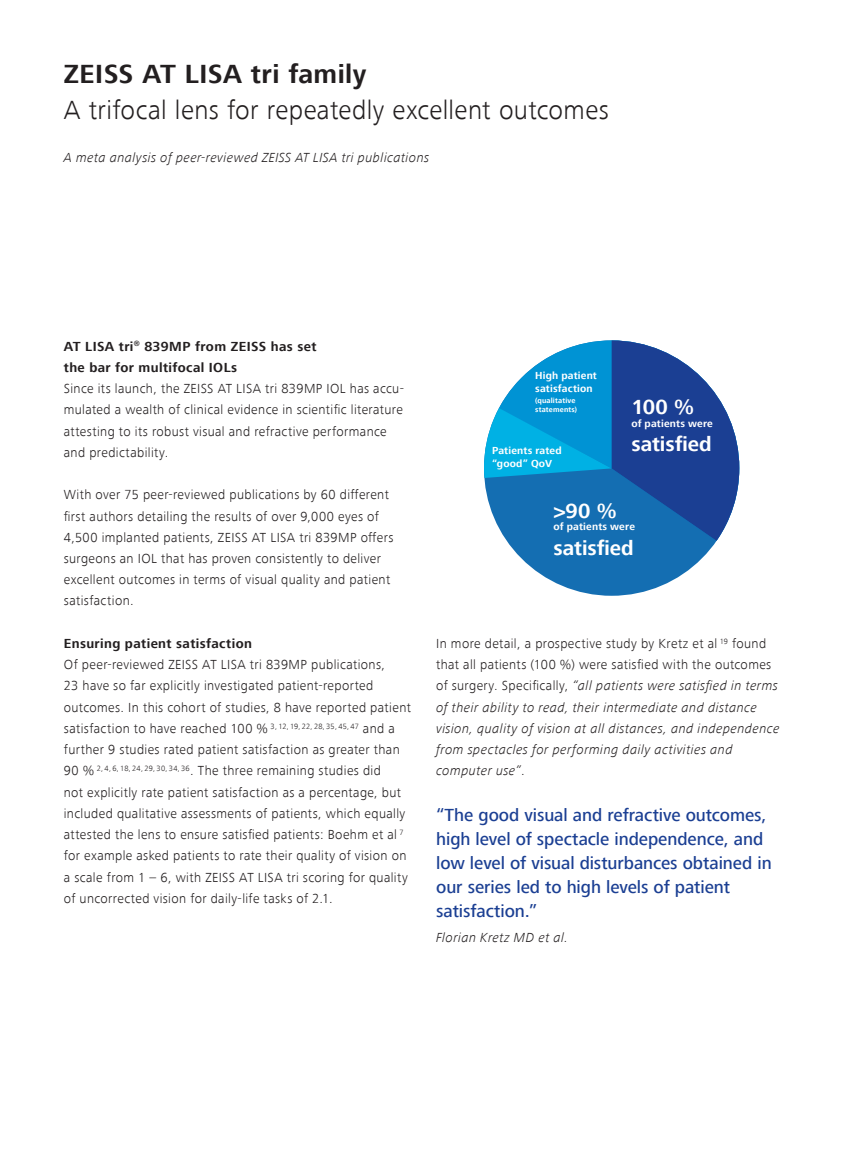
<style>
.page{position:relative;width:851px;height:1149px;background:#fff}
.page>*{position:absolute;margin:0;border:0;box-sizing:border-box;transform-origin:0 0}
.t1{font:300 27px "ZEISS Frutiger Next W1 G";letter-spacing:.015em;color:#231f20}
.t2{font:700 27px "ZEISS Frutiger Next W1 G";letter-spacing:.015em;color:#231f20}
.t3{font:700 21px "ZEISS Frutiger Next W1 G";color:#fff}
.t4{font:500 18px/24px "ZEISS Frutiger Next W1 G";letter-spacing:-.005em;color:#1b3f93}
.t5{font:300 13.5px/21.3px "ZEISS Frutiger Next W1 G";letter-spacing:.03em;color:#231f20}
.t6{font:italic 300 13.5px/21.1px "ZEISS Frutiger Next W1 G";letter-spacing:.03em;color:#231f20}
.t7{font:700 13.5px/21.1px "ZEISS Frutiger Next W1 G";letter-spacing:.03em;color:#231f20}
.t8{font:700 10.5px/12.6px "ZEISS Frutiger Next W1 G";letter-spacing:.02em;color:#fff}
.t9{font:700 7.5px/9px "ZEISS Frutiger Next W1 G";letter-spacing:.02em;color:#fff}
.s1{font-style:normal}
</style>
<div class="page">
<div style="left:484px;top:340px;width:255px;height:255px;background:#146eb2;border-radius:50%"></div>
<svg style="left:484px;top:340px;width:255px;height:200px"></svg>
<h1 class="t2" style="left:64px;top:59px;width:304px">ZEISS AT LISA tri family</h1>
<h1 class="t1" style="left:64px;top:95px;width:546px">A trifocal lens for repeatedly excellent outcomes</h1>
<p class="t6" style="left:64px;top:147px;width:367px">A meta analysis of peer-reviewed ZEISS AT LISA tri publications</p>
<p class="t7" style="left:64px;top:336px;width:254px">AT LISA tri<sup>®</sup> 839MP from ZEISS has set the bar for multifocal IOLs</p>
<p class="t5" style="left:64px;top:378px;width:341px">Since its launch, the ZEISS AT LISA tri 839MP IOL has accu&shy;mulated a wealth of clinical evidence in scientific literature attesting to its robust visual and refractive performance and predictability.</p>
<p class="t5" style="left:64px;top:484px;width:331px">With over 75 peer-reviewed publications by 60 different first authors detailing the results of over 9,000 eyes of 4,500 implanted patients, ZEISS AT LISA tri 839MP offers surgeons an IOL that has proven consistently to deliver excellent outcomes in terms of visual quality and patient satisfaction.</p>
<p class="t7" style="left:64px;top:633px;width:190px">Ensuring patient satisfaction</p>
<p class="t5" style="left:64px;top:654px;width:348px">Of peer-reviewed ZEISS AT LISA tri 839MP publications,<br>23 have so far explicitly investigated patient-reported outcomes. In this cohort of studies, 8 have reported patient satisfaction to have reached 100 % <sup>3,</sup> <sup>12,</sup> <sup>19,</sup> <sup>22,</sup> <sup>28,</sup> <sup>35,</sup> <sup>45,</sup> <sup>47</sup> and a further 9 studies rated patient satisfaction as greater than 90 % <sup>2,</sup> <sup>4,</sup> <sup>6,</sup> <sup>18,</sup> <sup>24,</sup> <sup>29,</sup> <sup>30,</sup> <sup>34,</sup> <sup>36</sup>. The three remaining studies did<br>not explicitly rate patient satisfaction as a percentage, but included qualitative assessments of patients, which equally attested the lens to ensure satisfied patients: Boehm et al <sup>7 </sup>for example asked patients to rate their quality of vision on a scale from 1 – 6, with ZEISS AT LISA tri scoring for quality of uncorrected vision for daily-life tasks of 2.1.</p>
<p class="t8" style="left:535px;top:369px;width:63px">High patient satisfaction</p>
<p class="t9" style="left:535px;top:396px;width:44px">(qualitative statements)</p>
<p class="t8" style="left:492px;top:444px;width:71px">Patients rated “good” QoV</p>
<h2 class="t3" style="left:631px;top:395px;width:65px">100 %</h2>
<p class="t8" style="left:631px;top:417px;width:83px">of patients were</p>
<h2 class="t3" style="left:631px;top:432px;width:82px">satisfied</h2>
<h2 class="t3" style="left:553px;top:498px;width:65px">&gt;90 %</h2>
<p class="t8" style="left:553px;top:520px;width:83px">of patients were</p>
<h2 class="t3" style="left:553px;top:535px;width:82px">satisfied</h2>
<p class="t6" style="left:436px;top:632px;width:345px"><span class="s1">In more detail, a prospective study by Kretz et al</span> <sup>19</sup> <span class="s1">found that all patients (100 %) were satisfied with the outcomes of surgery. Specifically,</span> “all patients were satisfied in terms of their ability to read, their intermediate and distance vision, quality of vision at all distances, and independence from spectacles for performing daily activities and computer use”<span class="s1">.</span></p>
<h3 class="t4" style="left:436px;top:803px;width:337px">“The good visual and refractive outcomes, high level of spectacle independence, and low level of visual disturbances obtained in our series led to high levels of patient satisfaction.”</h3>
<p class="t6" style="left:436px;top:926px;width:133px">Florian Kretz MD et al.</p>
</div>
